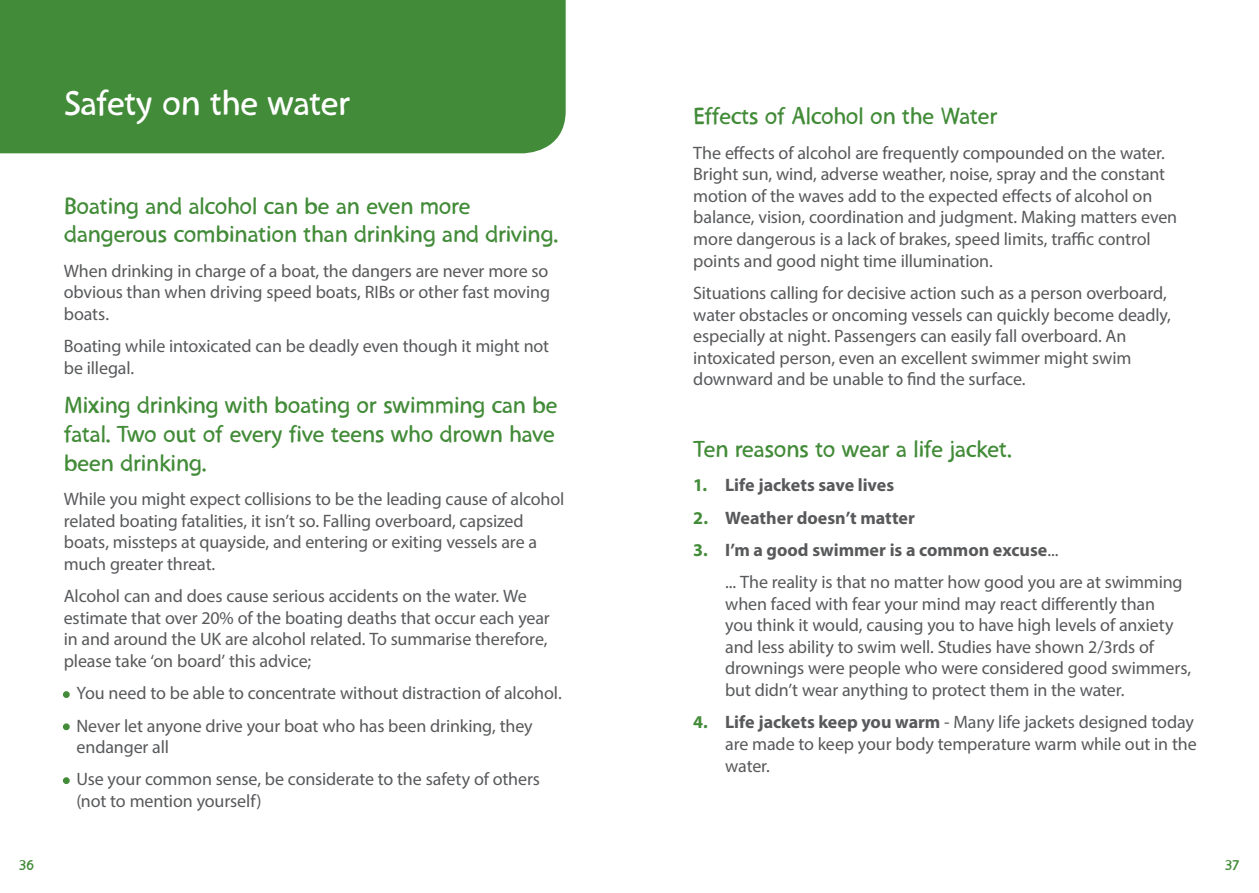
<style>
.page{position:relative;width:1259px;height:893px;background:#fff}
.page>*{position:absolute;margin:0;border:0;box-sizing:border-box;transform-origin:0 0}
.t1{font:36px "Scrambled";letter-spacing:-.005em;color:#fff}
.t2{font:24px/28.8px "Scrambled";color:#428b38}
.t3{font:18px/21.6px "Myriad Pro";letter-spacing:-.01em;color:#58595b}
.t4{font:700 18px "Myriad Pro";color:#58595b}
.t5{font:15px "Scrambled";color:#428b38}
.s1{color:#428b38}
.s2{font-weight:700;color:#428b38}
.s3{font-weight:700}
</style>
<div class="page">
<div style="left:0;top:0;width:566px;height:153px;background:#428b38"></div>
<div style="left:63px;top:691px;width:7px;height:7px;border:3px solid #428b38;border-radius:50%"></div>
<div style="left:63px;top:723px;width:7px;height:7px;border:3px solid #428b38;border-radius:50%"></div>
<div style="left:63px;top:777px;width:7px;height:7px;border:3px solid #428b38;border-radius:50%"></div>
<h1 class="t1" style="left:64px;top:89px;width:287px">Safety on the water</h1>
<h2 class="t2" style="left:64px;top:194px;width:495px">Boating and alcohol can be an even more dangerous combination than drinking and driving.</h2>
<p class="t3" style="left:64px;top:260px;width:488px;text-align:justify">When drinking in charge of a boat, the dangers are never more so obvious than when driving speed boats, RIBs or other fast moving boats.</p>
<p class="t3" style="left:64px;top:335px;width:487px">Boating while intoxicated can be deadly even though it might not be illegal.</p>
<h2 class="t2" style="left:64px;top:393px;width:495px;text-align:justify">Mixing drinking with boating or swimming can be fatal. Two out of every five teens who drown have been drinking.</h2>
<p class="t3" style="left:64px;top:488px;width:502px">While you might expect collisions to be the leading cause of alcohol related boating fatalities, it isn’t so. Falling overboard, capsized boats, missteps at quayside, and entering or exiting vessels are a much greater threat.</p>
<p class="t3" style="left:64px;top:585px;width:487px">Alcohol can and does cause serious accidents on the water. We estimate that over 20% of the boating deaths that occur each year in and around the UK are alcohol related. To summarise therefore, please take ‘on board’ this advice;</p>
<p class="t3" style="left:64px;top:682px;width:499px"><span class="s1">•</span> You need to be able to concentrate without distraction of alcohol.</p>
<p class="t3" style="left:77px;top:714px;width:457px;text-indent:-13px"><span class="s1">•</span> Never let anyone drive your boat who has been drinking, they endanger all</p>
<p class="t3" style="left:77px;top:768px;width:465px;text-indent:-13px"><span class="s1">•</span> Use your common sense, be considerate to the safety of others (not to mention yourself)</p>
<h2 class="t2" style="left:693px;top:104px;width:305px">Effects of Alcohol on the Water</h2>
<p class="t3" style="left:693px;top:142px;width:485px">The effects of alcohol are frequently compounded on the water.<br>Bright sun, wind, adverse weather, noise, spray and the constant motion of the waves add to the expected effects of alcohol on balance, vision, coordination and judgment. Making matters even more dangerous is a lack of brakes, speed limits, traffic control points and good night time illumination.</p>
<p class="t3" style="left:693px;top:282px;width:479px">Situations calling for decisive action such as a person overboard, water obstacles or oncoming vessels can quickly become deadly, especially at night. Passengers can easily fall overboard. An intoxicated person, even an excellent swimmer might swim downward and be unable to find the surface.</p>
<h2 class="t2" style="left:693px;top:437px;width:320px">Ten reasons to wear a life jacket.</h2>
<p class="t4" style="left:693px;top:473px;width:202px"><span class="s1">1.</span> Life jackets save lives</p>
<p class="t4" style="left:693px;top:506px;width:223px"><span class="s1">2.</span> Weather doesn’t matter</p>
<p class="t3" style="left:725px;top:533px;width:459px;line-height:32.2px;text-indent:-32px"><span class="s2">3.</span> <span class="s3">I’m a good swimmer is a common excuse</span>...<br>... The reality is that no matter how good you are at swimming</p>
<p class="t3" style="left:725px;top:592px;width:467px">when faced with fear your mind may react differently than<br>you think it would, causing you to have high levels of anxiety and less ability to swim well. Studies have shown 2/3rds of drownings were people who were considered good swimmers, but didn’t wear anything to protect them in the water.</p>
<p class="t3" style="left:725px;top:711px;width:473px;text-indent:-32px"><span class="s2">4.</span> <span class="s3">Life jackets keep you warm</span> - Many life jackets designed today are made to keep your body temperature warm while out in the water.</p>
<p class="t5" style="left:19px;top:859px;width:17px">36</p>
<p class="t5" style="left:1225px;top:859px;width:16px">37</p>
</div>
